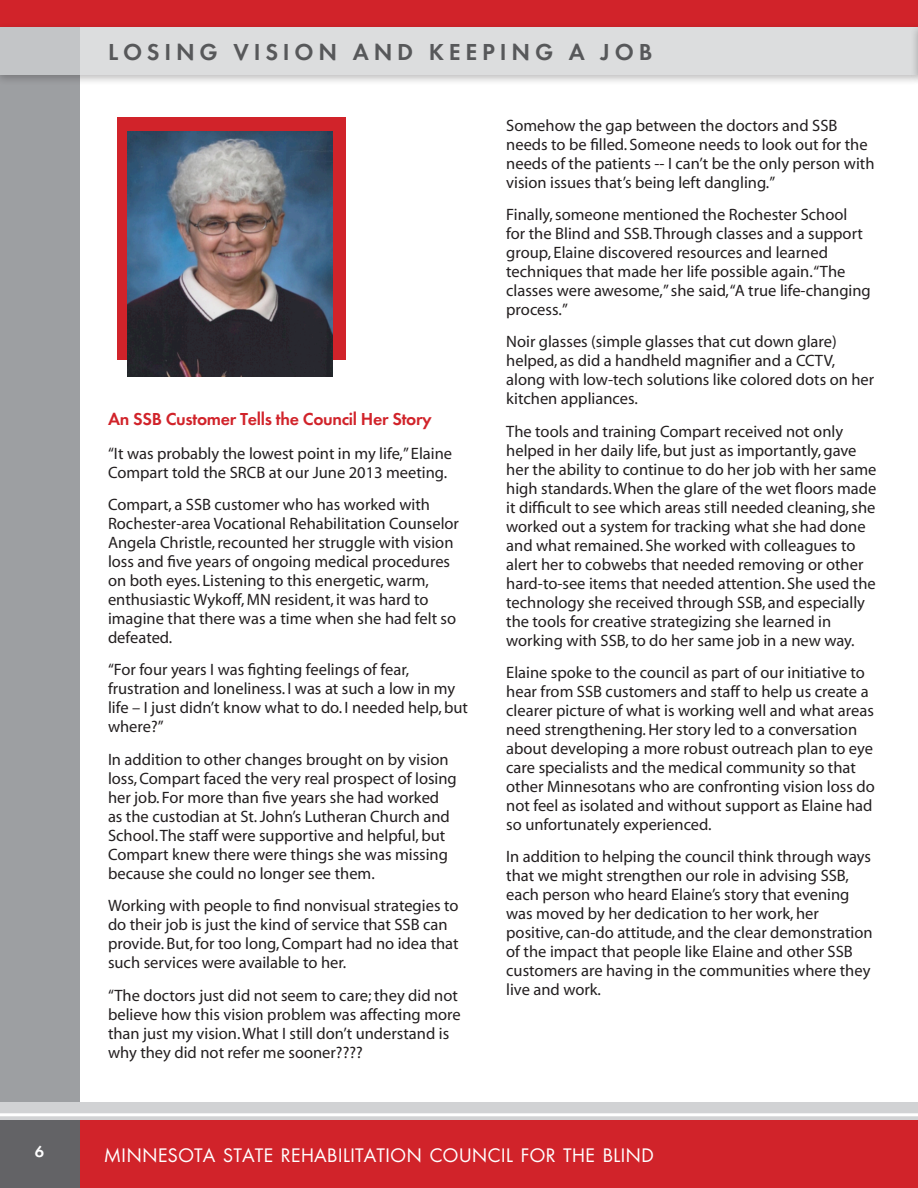
<style>
.page{position:relative;width:918px;height:1188px;background:#fff}
.page>*{position:absolute;margin:0;border:0;box-sizing:border-box;transform-origin:0 0}
.HEADING_IN_BOX{font:600 24px "Futura T";letter-spacing:.2em;color:#57585a}
.t1{font:20.4px "Futura T";color:#fff}
.t2{font:600 18px "Futura T";letter-spacing:-.02em;color:#d1232a}
.Body_Text{font:16.5px/18.9px "Myriad";color:#231f20}
.t3{font:600 16.5px "Futura T";color:#fff}
</style>
<div class="page">
<div style="left:0;top:0;width:918px;height:27px;background:#d1232a"></div>
<div style="left:0;top:27px;width:79px;height:1076px;background:#9d9fa2"></div>
<div style="left:0;top:1103px;width:918px;height:17px;background:#d1d2d4"></div>
<div style="left:0;top:1120px;width:918px;height:68px;background:#d1232a"></div>
<hr style="left:0;top:1113px;width:918px;height:3px;background:#fff">
<div style="left:0;top:1120px;width:79px;height:68px;background:#636366"></div>
<div style="left:0;top:22px;width:918px;height:64px;background:#231f20;opacity:.4"></div>
<svg style="left:0;top:27px;width:910px;height:48px;fill:#dcddde"></svg>
<div style="left:910px;top:22px;width:8px;height:64px;background:#231f20;opacity:.4"></div>
<hr style="left:917px;top:27px;width:1px;height:48px;background:#d1d2d4">
<div style="left:117px;top:117px;width:229px;height:243px;background:#d1232a"></div>
<img style="left:127px;top:132px;width:206px;height:245px">
<p class="HEADING_IN_BOX" style="left:108px;top:38px;width:546px">LOSING VISION AND KEEPING A JOB</p>
<p class="t2" style="left:108px;top:408px;width:325px">An SSB Customer Tells the Council Her Story</p>
<p class="Body_Text" style="left:108px;top:444px;width:346px">“It was probably the lowest point in my life,” Elaine<br>Compart told the SRCB at our June 2013 meeting.</p>
<p class="Body_Text" style="left:108px;top:496px;width:353px">Compart, a SSB customer who has worked with Rochester-area Vocational Rehabilitation Counselor Angela Christle, recounted her struggle with vision loss and five years of ongoing medical procedures on both eyes. Listening to this energetic, warm, enthusiastic Wykoff, MN resident, it was hard to imagine that there was a time when she had felt so defeated.</p>
<p class="Body_Text" style="left:108px;top:661px;width:362px">“For four years I was fighting feelings of fear, frustration and loneliness. I was at such a low in my life – I just didn’t know what to do. I needed help, but where?”</p>
<p class="Body_Text" style="left:108px;top:751px;width:350px">In addition to other changes brought on by vision loss, Compart faced the very real prospect of losing her job. For more than five years she had worked as the custodian at St. John’s Lutheran Church and School. The staff were supportive and helpful, but Compart knew there were things she was missing because she could no longer see them.</p>
<p class="Body_Text" style="left:108px;top:897px;width:352px">Working with people to find nonvisual strategies to do their job is just the kind of service that SSB can provide. But, for too long, Compart had no idea that such services were available to her.</p>
<p class="Body_Text" style="left:108px;top:986px;width:354px">“The doctors just did not seem to care; they did not believe how this vision problem was affecting more than just my vision. What I still don’t understand is why they did not refer me sooner????</p>
<p class="Body_Text" style="left:506px;top:116px;width:370px">Somehow the gap between the doctors and SSB needs to be filled. Someone needs to look out for the needs of the patients -- I can’t be the only person with vision issues that’s being left dangling.”</p>
<p class="Body_Text" style="left:506px;top:206px;width:366px">Finally, someone mentioned the Rochester School<br>for the Blind and SSB. Through classes and a support group, Elaine discovered resources and learned techniques that made her life possible again.“The classes were awesome,” she said, “A true life-changing process.”</p>
<p class="Body_Text" style="left:506px;top:333px;width:370px">Noir glasses (simple glasses that cut down glare) helped, as did a handheld magnifier and a CCTV, along with low-tech solutions like colored dots on her kitchen appliances.</p>
<p class="Body_Text" style="left:506px;top:423px;width:372px">The tools and training Compart received not only helped in her daily life, but just as importantly, gave her the ability to continue to do her job with her same high standards. When the glare of the wet floors made it difficult to see which areas still needed cleaning, she worked out a system for tracking what she had done and what remained. She worked with colleagues to alert her to cobwebs that needed removing or other hard-to-see items that needed attention. She used the technology she received through SSB, and especially the tools for creative strategizing she learned in working with SSB, to do her same job in a new way.</p>
<p class="Body_Text" style="left:506px;top:664px;width:370px">Elaine spoke to the council as part of our initiative to hear from SSB customers and staff to help us create a clearer picture of what is working well and what areas need strengthening. Her story led to a conversation about developing a more robust outreach plan to eye care specialists and the medical community so that other Minnesotans who are confronting vision loss do not feel as isolated and without support as Elaine had so unfortunately experienced.</p>
<p class="Body_Text" style="left:506px;top:848px;width:368px">In addition to helping the council think through ways that we might strengthen our role in advising SSB, each person who heard Elaine’s story that evening was moved by her dedication to her work, her positive, can-do attitude, and the clear demonstration of the impact that people like Elaine and other SSB customers are having in the communities where they live and work.</p>
<p class="t3" style="left:35px;top:1142px;width:11px">6</p>
<p class="t1" style="left:104px;top:1144px;width:552px">MINNESOTA STATE REHABILITATION COUNCIL FOR THE BLIND</p>
</div>
